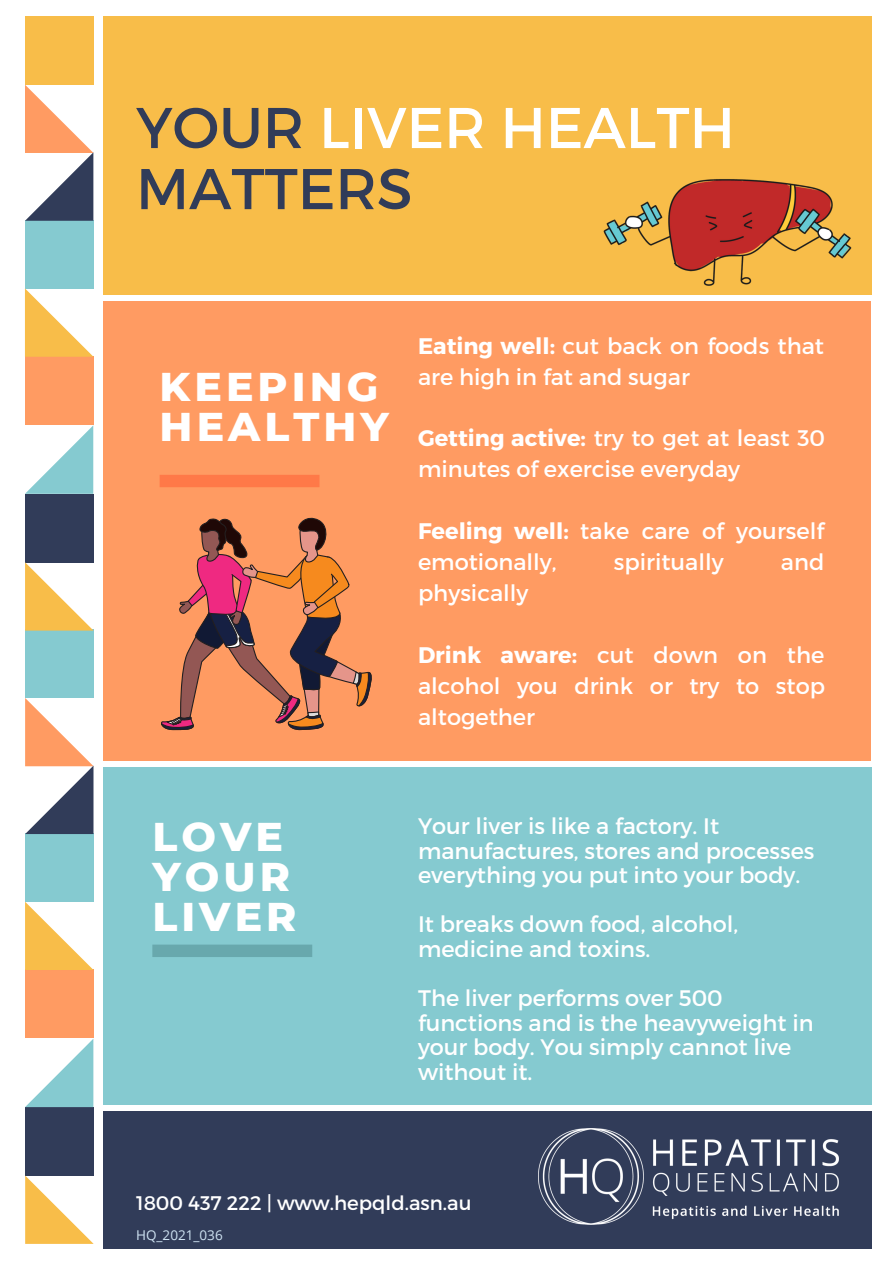
<style>
.page{position:relative;width:894px;height:1264px;background:#fff}
.page>*{position:absolute;margin:0;border:0;box-sizing:border-box;transform-origin:0 0}
.t1{font:57.3px/61.1px "Montserrat";color:#313c59}
.t2{font:800 40.95px/39.9px "Montserrat";letter-spacing:.1em;color:#fff}
.t3{font:22.5px/24.6px "Montserrat";color:#fff}
.t4{font:19.65px "Montserrat";color:#fff}
.t5{font:13.5px "Open Sans";color:#cfe3f2}
.s1{color:#fff}
.s2{font-weight:700}
</style>
<div class="page">
<div style="left:25px;top:16px;width:69px;height:69px;background:#f8bd49"></div>
<div style="left:25px;top:629px;width:69px;height:69px;background:#85cad0"></div>
<div style="left:25px;top:220px;width:69px;height:68px;background:#85cad0"></div>
<div style="left:25px;top:833px;width:69px;height:68px;background:#85cad0"></div>
<div style="left:25px;top:494px;width:69px;height:68px;background:#313c59"></div>
<div style="left:25px;top:1107px;width:69px;height:68px;background:#313c59"></div>
<div style="left:25px;top:356px;width:68px;height:69px;background:#ff9b62"></div>
<div style="left:25px;top:969px;width:69px;height:69px;background:#ff9b62"></div>
<svg style="left:25px;top:85px;width:68px;height:136px"></svg>
<svg style="left:25px;top:698px;width:69px;height:136px"></svg>
<svg style="left:25px;top:426px;width:68px;height:68px"></svg>
<svg style="left:25px;top:1039px;width:68px;height:68px"></svg>
<svg style="left:25px;top:288px;width:68px;height:69px"></svg>
<svg style="left:25px;top:901px;width:68px;height:69px"></svg>
<svg style="left:25px;top:562px;width:68px;height:68px"></svg>
<svg style="left:25px;top:1175px;width:69px;height:68px"></svg>
<div style="left:103px;top:1111px;width:768px;height:137px;background:#313c59"></div>
<div style="left:103px;top:767px;width:768px;height:337px;background:#85cad0"></div>
<div style="left:103px;top:301px;width:767px;height:460px;background:#ff9b62"></div>
<div style="left:103px;top:16px;width:768px;height:278px;background:#f8bd49"></div>
<div style="left:159px;top:475px;width:160px;height:12px;background:#ff7948"></div>
<svg style="left:152px;top:944px;width:160px;height:13px;background:#69a9ae"></svg>
<img style="left:512px;top:105px;width:360px;height:252px">
<svg style="left:161px;top:517px;width:211px;height:213px"></svg>
<img style="left:538px;top:1128px;width:299px;height:96px">
<p class="t1" style="left:136px;top:94px;width:600px">YOUR <span class="s1">LIVER HEALTH<br></span>MATTERS</p>
<p class="t2" style="left:159px;top:366px;width:231px">KEEPING<br>HEALTHY</p>
<p class="t3" style="left:418px;top:329px;width:407px;line-height:30.9px"><span class="s2">Eating well:</span> cut back on foods that are high in fat and sugar</p>
<p class="t3" style="left:418px;top:422px;width:408px;line-height:30.9px"><span class="s2">Getting active:</span> try to get at least 30 minutes of exercise everyday</p>
<p class="t3" style="left:418px;top:514px;width:407px;line-height:30.9px"><span class="s2">Feeling well:</span> take care of yourself emotionally,</p>
<p class="t3" style="left:613px;top:549px;width:111px">spiritually</p>
<p class="t3" style="left:780px;top:549px;width:45px">and</p>
<p class="t3" style="left:418px;top:580px;width:112px">physically</p>
<p class="t3" style="left:418px;top:638px;width:408px;line-height:30.9px;text-align:justify"><span class="s2">Drink aware:</span> cut down on the alcohol you drink or try to stop altogether</p>
<p class="t2" style="left:152px;top:816px;width:146px">LOVE<br>YOUR<br>LIVER</p>
<p class="t3" style="left:418px;top:812px;width:398px">Your liver is like a factory. It manufactures, stores and processes everything you put into your body.</p>
<p class="t3" style="left:418px;top:910px;width:322px">It breaks down food, alcohol, medicine and toxins.</p>
<p class="t3" style="left:418px;top:984px;width:397px">The liver performs over 500 functions and is the heavyweight in your body. You simply cannot live without it.</p>
<p class="t4" style="left:136px;top:1189px;width:337px">1800 437 222 | www.hepqld.asn.au</p>
<p class="t5" style="left:136px;top:1225px;width:88px">HQ_2021_036</p>
</div>
